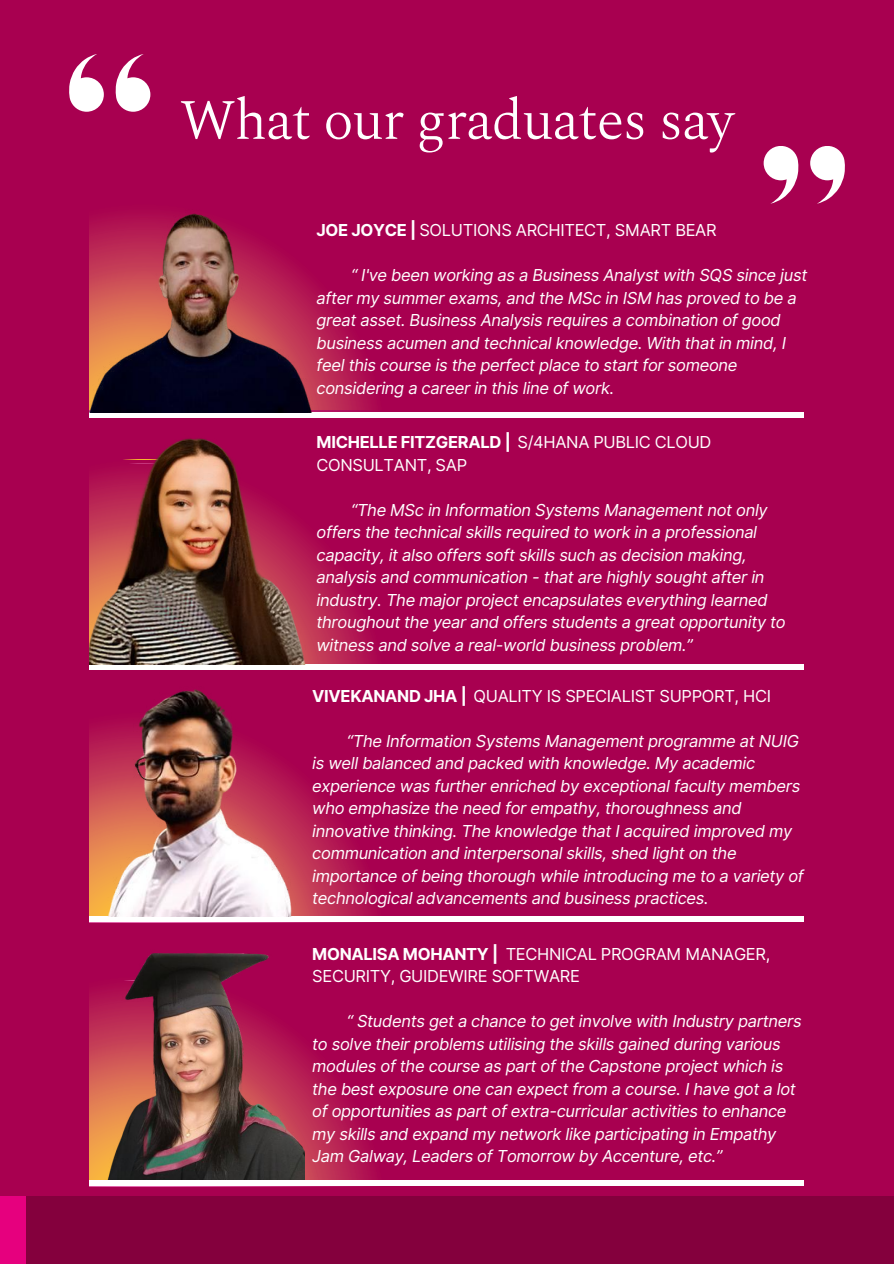
<style>
.page{position:relative;width:894px;height:1264px;background:#fff}
.page>*{position:absolute;margin:0;border:0;box-sizing:border-box;transform-origin:0 0}
.t1{font:300 57px "Spectral";letter-spacing:-.02em;color:#fff}
.t2{font:italic 16.5px/22.5px "Inter";letter-spacing:-.02em;color:#fff}
.t3{font:16.5px/22.5px "Inter";letter-spacing:-.02em;color:#fff}
.s1{font-weight:700}
</style>
<div class="page">
<div style="left:0;top:0;width:893px;height:1263px;background:#a80050"></div>
<svg style="left:312px;top:287px;width:61px;height:123px"></svg>
<div style="left:89px;top:412px;width:715px;height:5px;background:#fff"></div>
<svg style="left:306px;top:537px;width:66px;height:127px"></svg>
<div style="left:89px;top:664px;width:715px;height:6px;background:#fff"></div>
<svg style="left:89px;top:728px;width:283px;height:188px"></svg>
<div style="left:89px;top:916px;width:715px;height:5px;background:#fff"></div>
<svg style="left:305px;top:1052px;width:67px;height:127px"></svg>
<div style="left:89px;top:1179px;width:715px;height:6px;background:#fff"></div>
<svg style="left:69px;top:54px;width:35px;height:57px"></svg>
<svg style="left:116px;top:54px;width:34px;height:57px"></svg>
<svg style="left:810px;top:146px;width:34px;height:58px"></svg>
<svg style="left:763px;top:146px;width:35px;height:58px"></svg>
<div style="left:0;top:1196px;width:893px;height:67px;background:#84003d"></div>
<img style="left:89px;top:213px;width:223px;height:199px">
<img style="left:89px;top:438px;width:217px;height:226px">
<img style="left:95px;top:689px;width:201px;height:227px">
<img style="left:89px;top:953px;width:216px;height:226px">
<div style="left:0;top:1196px;width:26px;height:67px;background:#e6007e"></div>
<h1 class="t1" style="left:180px;top:78px;width:555px">What our graduates say</h1>
<p class="t3" style="left:316px;top:219px;width:401px"><span class="s1">JOE JOYCE |</span> SOLUTIONS ARCHITECT, SMART BEAR</p>
<p class="t2" style="left:316px;top:264px;width:492px;text-indent:34px">“ I've been working as a Business Analyst with SQS since just after my summer exams, and the MSc in ISM has proved to be a great asset. Business Analysis requires a combination of good business acumen and technical knowledge. With that in mind, I feel this course is the perfect place to start for someone considering a career in this line of work.</p>
<p class="t3" style="left:316px;top:431px;width:396px"><span class="s1">MICHELLE FITZGERALD |</span> S/4HANA PUBLIC CLOUD<br>CONSULTANT, SAP</p>
<p class="t2" style="left:316px;top:498px;width:470px;text-indent:34px">“The MSc in Information Systems Management not only offers the technical skills required to work in a professional capacity, it also offers soft skills such as decision making, analysis and communication - that are highly sought after in industry. The major project encapsulates everything learned throughout the year and offers students a great opportunity to witness and solve a real-world business problem.”</p>
<p class="t3" style="left:312px;top:684px;width:460px"><span class="s1">VIVEKANAND JHA |</span> QUALITY IS SPECIALIST SUPPORT, HCI</p>
<p class="t2" style="left:312px;top:729px;width:493px;text-indent:34px">“The Information Systems Management programme at NUIG is well balanced and packed with knowledge. My academic experience was further enriched by exceptional faculty members who emphasize the need for empathy, thoroughness and innovative thinking. The knowledge that I acquired improved my communication and interpersonal skills, shed light on the importance of being thorough while introducing me to a variety of technological advancements and business practices.</p>
<p class="t3" style="left:312px;top:942px;width:459px"><span class="s1">MONALISA MOHANTY |</span> TECHNICAL PROGRAM MANAGER,<br>SECURITY, GUIDEWIRE SOFTWARE</p>
<p class="t2" style="left:312px;top:1009px;width:490px;text-indent:34px">“ Students get a chance to get involve with Industry partners to solve their problems utilising the skills gained during various modules of the course as part of the Capstone project which is the best exposure one can expect from a course. I have got a lot of opportunities as part of extra-curricular activities to enhance my skills and expand my network like participating in Empathy Jam Galway, Leaders of Tomorrow by Accenture, etc.”</p>
</div>
